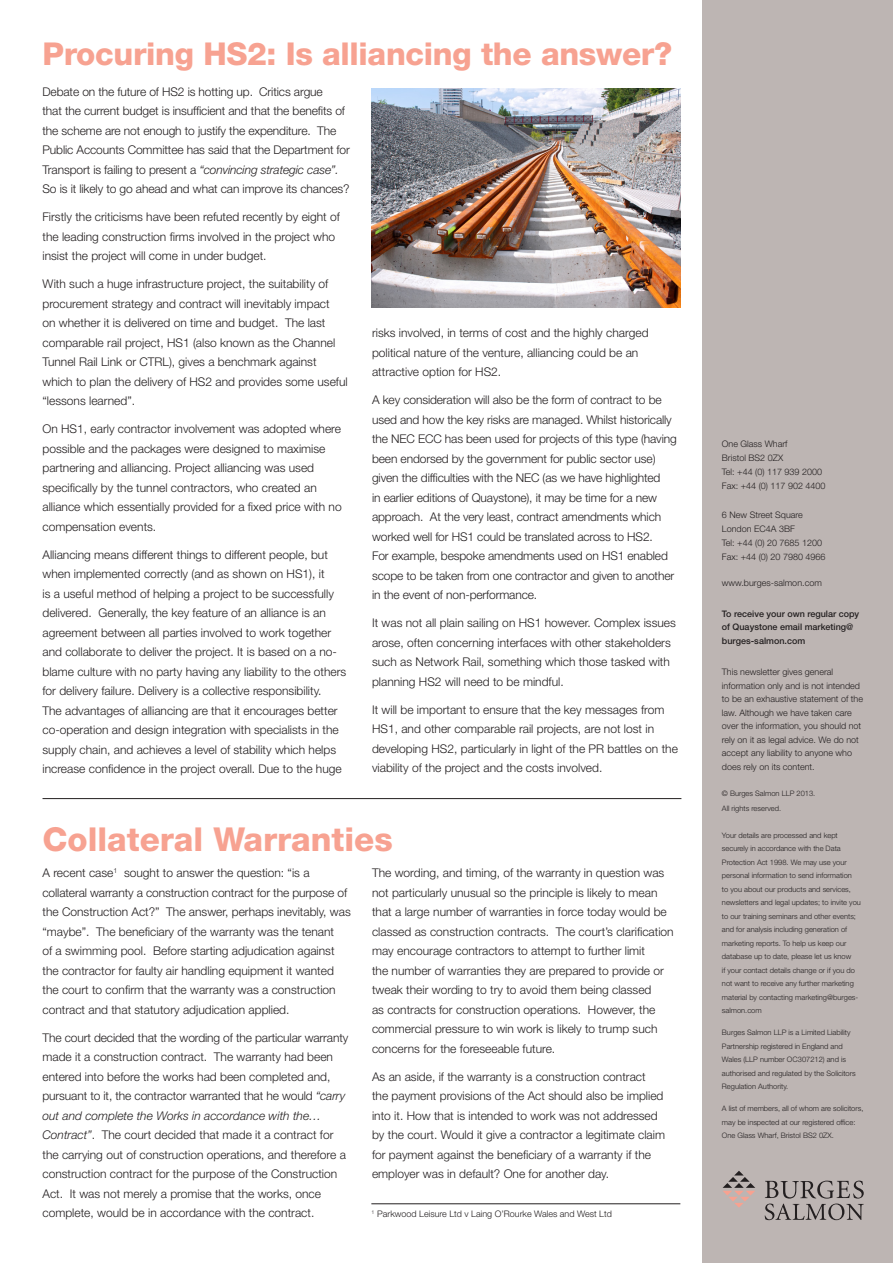
<style>
.page{position:relative;width:893px;height:1263px;background:#fff}
.page>*{position:absolute;margin:0;border:0;box-sizing:border-box;transform-origin:0 0}
.main_pink_title{font:800 33px "Helvetica Neue LT Std";color:#f7a291}
.main_pink_title-2{font:800 31.5px "Helvetica Neue LT Std";letter-spacing:-.01em;color:#f7a291}
.bodytext{font:300 12px/19.5px "Helvetica Neue LT Std";color:#231f20}
.back_margin_text{font:300 9px/13.5px "Helvetica Neue LT Std";color:#231f20}
.back_margin_address{font:300 9px "Helvetica Neue LT Std";color:#231f20}
.back_margin_address-2{font:500 9px/13.5px "Helvetica Neue LT Std";color:#231f20}
.welcomecolumncontent{font:300 9px "Helvetica Neue LT Std";color:#231f20}
.back_margin_text-2{font:300 7.5px/13.5px "Helvetica Neue LT Std";color:#231f20}
.s1{font-style:italic}
</style>
<div class="page">
<div style="left:702px;top:0;width:191px;height:1263px;background:#bdb5b3"></div>
<svg style="left:722px;top:1171px;width:33px;height:37px"></svg>
<svg style="left:765px;top:1180px;width:99px;height:40px"></svg>
<img style="left:371px;top:88px;width:309px;height:219px">
<hr style="left:43px;top:798px;width:638px;height:1px;background:#231f20">
<hr style="left:371px;top:1203px;width:309px;height:1px;background:#231f20">
<p class="main_pink_title-2" style="left:43px;top:35px;width:631px">Procuring HS2: Is alliancing the answer?</p>
<p class="bodytext" style="left:43px;top:81px;width:309px">Debate on the future of HS2 is hotting up. Critics argue<br>that the current budget is insufficient and that the benefits of the scheme are not enough to justify the expenditure. The Public Accounts Committee has said that the Department for Transport is failing to present a <span class="s1">“convincing strategic case”.<br></span>So is it likely to go ahead and what can improve its chances?</p>
<p class="bodytext" style="left:43px;top:207px;width:299px">Firstly the criticisms have been refuted recently by eight of the leading construction firms involved in the project who insist the project will come in under budget.</p>
<p class="bodytext" style="left:43px;top:274px;width:307px">With such a huge infrastructure project, the suitability of procurement strategy and contract will inevitably impact<br>on whether it is delivered on time and budget. The last comparable rail project, HS1 (also known as the Channel Tunnel Rail Link or CTRL), gives a benchmark against which to plan the delivery of HS2 and provides some useful “lessons learned”.</p>
<p class="bodytext" style="left:43px;top:419px;width:301px">On HS1, early contractor involvement was adopted where possible and the packages were designed to maximise partnering and alliancing. Project alliancing was used specifically by the tunnel contractors, who created an alliance which essentially provided for a fixed price with no compensation events.</p>
<p class="bodytext" style="left:43px;top:544px;width:305px">Alliancing means different things to different people, but when implemented correctly (and as shown on HS1), it<br>is a useful method of helping a project to be successfully delivered. Generally, the key feature of an alliance is an agreement between all parties involved to work together and collaborate to deliver the project. It is based on a no&shy;blame culture with no party having any liability to the others for delivery failure. Delivery is a collective responsibility.<br>The advantages of alliancing are that it encourages better co-operation and design integration with specialists in the supply chain, and achieves a level of stability which helps increase confidence in the project overall. Due to the huge</p>
<p class="bodytext" style="left:372px;top:323px;width:278px">risks involved, in terms of cost and the highly charged political nature of the venture, alliancing could be an attractive option for HS2.</p>
<p class="bodytext" style="left:372px;top:390px;width:306px">A key consideration will also be the form of contract to be used and how the key risks are managed. Whilst historically the NEC ECC has been used for projects of this type (having been endorsed by the government for public sector use) given the difficulties with the NEC (as we have highlighted<br>in earlier editions of Quaystone), it may be time for a new approach. At the very least, contract amendments which worked well for HS1 could be translated across to HS2.<br>For example, bespoke amendments used on HS1 enabled scope to be taken from one contractor and given to another in the event of non-performance.</p>
<p class="bodytext" style="left:372px;top:613px;width:305px">It was not all plain sailing on HS1 however. Complex issues arose, often concerning interfaces with other stakeholders such as Network Rail, something which those tasked with planning HS2 will need to be mindful.</p>
<p class="bodytext" style="left:372px;top:699px;width:307px">It will be important to ensure that the key messages from HS1, and other comparable rail projects, are not lost in developing HS2, particularly in light of the PR battles on the viability of the project and the costs involved.</p>
<p class="main_pink_title" style="left:43px;top:819px;width:352px">Collateral Warranties</p>
<p class="bodytext" style="left:43px;top:863px;width:310px">A recent case<sup>1</sup> sought to answer the question: “is a collateral warranty a construction contract for the purpose of the Construction Act?” The answer, perhaps inevitably, was “maybe”. The beneficiary of the warranty was the tenant<br>of a swimming pool. Before starting adjudication against the contractor for faulty air handling equipment it wanted the court to confirm that the warranty was a construction contract and that statutory adjudication applied.</p>
<p class="bodytext" style="left:43px;top:1027px;width:307px">The court decided that the wording of the particular warranty made it a construction contract. The warranty had been entered into before the works had been completed and, pursuant to it, the contractor warranted that he would <span class="s1">“carry out and complete the Works in accordance with the… Contract”</span>. The court decided that made it a contract for the carrying out of construction operations, and therefore a construction contract for the purpose of the Construction Act. It was not merely a promise that the works, once complete, would be in accordance with the contract.</p>
<p class="bodytext" style="left:372px;top:863px;width:303px">The wording, and timing, of the warranty in question was not particularly unusual so the principle is likely to mean that a large number of warranties in force today would be classed as construction contracts. The court’s clarification may encourage contractors to attempt to further limit<br>the number of warranties they are prepared to provide or tweak their wording to try to avoid them being classed<br>as contracts for construction operations. However, the commercial pressure to win work is likely to trump such concerns for the foreseeable future.</p>
<p class="bodytext" style="left:372px;top:1066px;width:294px">As an aside, if the warranty is a construction contract<br>the payment provisions of the Act should also be implied into it. How that is intended to work was not addressed by the court. Would it give a contractor a legitimate claim for payment against the beneficiary of a warranty if the employer was in default? One for another day.</p>
<p class="welcomecolumncontent" style="left:371px;top:1208px;width:242px"><sup>1</sup> Parkwood Leisure Ltd v Laing O’Rourke Wales and West Ltd</p>
<p class="back_margin_address" style="left:722px;top:438px;width:67px">One Glass Wharf</p>
<p class="back_margin_address" style="left:722px;top:452px;width:63px">Bristol BS2 0ZX</p>
<p class="back_margin_address" style="left:722px;top:466px;width:102px">Tel: +44 (0) 117 939 2000</p>
<p class="back_margin_address" style="left:722px;top:481px;width:105px">Fax: +44 (0) 117 902 4400</p>
<p class="back_margin_address" style="left:722px;top:509px;width:82px">6 New Street Square</p>
<p class="back_margin_address" style="left:722px;top:523px;width:74px">London EC4A 3BF</p>
<p class="back_margin_address" style="left:722px;top:537px;width:102px">Tel: +44 (0) 20 7685 1200</p>
<p class="back_margin_address" style="left:722px;top:551px;width:105px">Fax: +44 (0) 20 7980 4966</p>
<p class="back_margin_address" style="left:722px;top:577px;width:101px">www.burges-salmon.com</p>
<p class="back_margin_address-2" style="left:722px;top:607px;width:139px">To receive your own regular copy of Quaystone email marketing@ burges-salmon.com</p>
<p class="back_margin_text" style="left:722px;top:665px;width:143px">This newsletter gives general information only and is not intended to be an exhaustive statement of the law. Although we have taken care over the information, you should not rely on it as legal advice. We do not accept any liability to anyone who does rely on its content.</p>
<p class="back_margin_text-2" style="left:722px;top:786px;width:95px">© Burges Salmon LLP 2013.</p>
<p class="back_margin_text-2" style="left:722px;top:802px;width:61px">All rights reserved.</p>
<p class="back_margin_text-2" style="left:722px;top:828px;width:140px">Your details are processed and kept securely in accordance with the Data Protection Act 1998. We may use your personal information to send information<br>to you about our products and services, newsletters and legal updates; to invite you to our training seminars and other events; and for analysis including generation of marketing reports. To help us keep our database up to date, please let us know<br>if your contact details change or if you do not want to receive any further marketing material by contacting marketing@burges&shy;salmon.com</p>
<p class="back_margin_text-2" style="left:722px;top:1026px;width:135px">Burges Salmon LLP is a Limited Liability Partnership registered in England and Wales (LLP number OC307212) and is authorised and regulated by the Solicitors Regulation Authority.</p>
<p class="back_margin_text-2" style="left:722px;top:1102px;width:143px">A list of members, all of whom are solicitors, may be inspected at our registered office:<br>One Glass Wharf, Bristol BS2 0ZX.</p>
</div>
